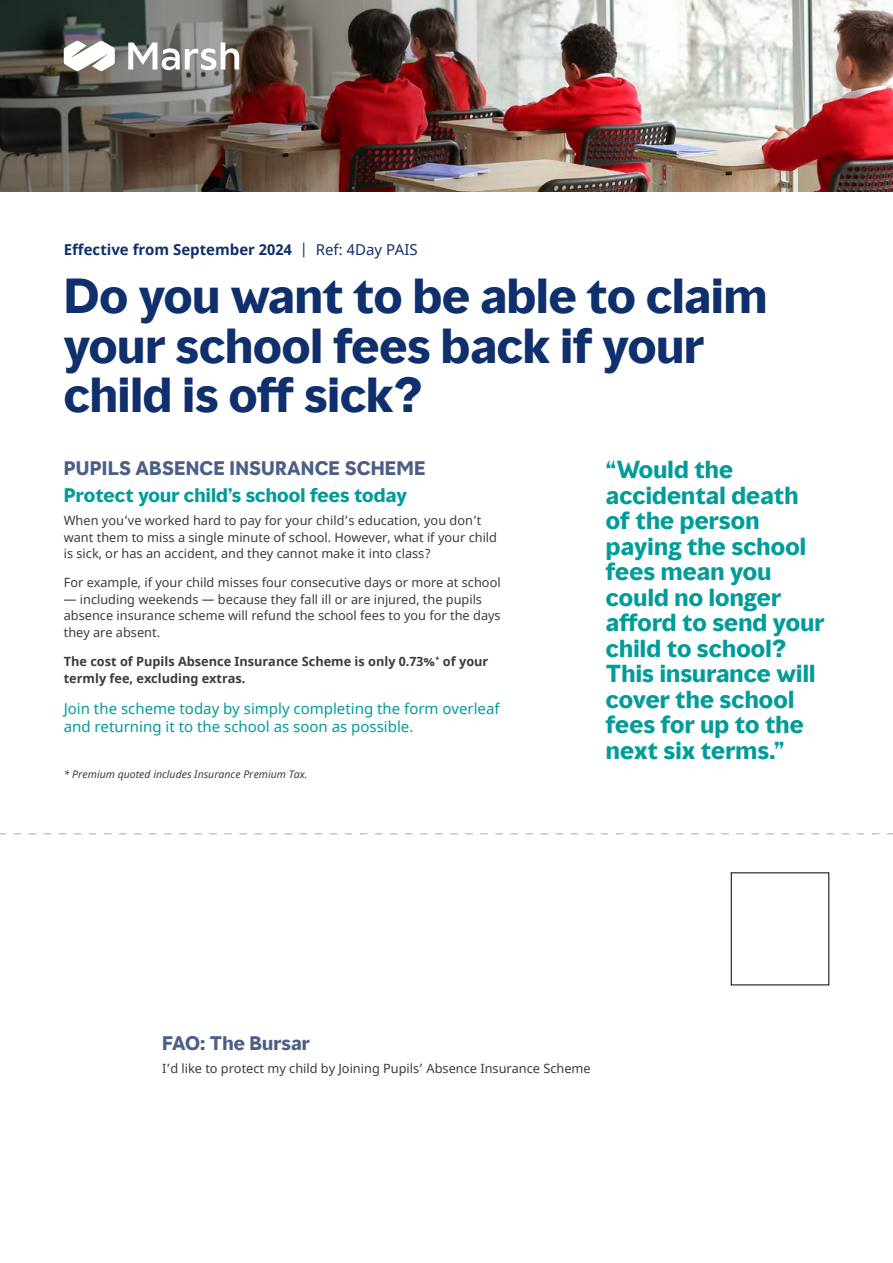
<style>
.page{position:relative;width:893px;height:1263px;background:#fff}
.page>*{position:absolute;margin:0;border:0;box-sizing:border-box;transform-origin:0 0}
.t1{font:700 45px/49.5px "MMC Display";color:#0f306d}
.t2{font:700 22.5px/25.5px "MMC Display";letter-spacing:.01em;color:#009c9a}
.t3{font:700 18px "MMC Display";letter-spacing:.01em;color:#4e5f87}
.t4{font:700 18px "MMC Display";letter-spacing:.01em;color:#009c9a}
.t5{font:15px/18px "Noto Sans";color:#009c9a}
.t6{font:700 15px "Noto Sans";color:#0f306d}
.t7{font:12.75px/16.5px "Noto Sans";color:#3c3c3b}
.t8{font:700 12.75px/16.5px "Noto Sans";color:#3c3c3b}
.t9{font:italic 10.5px "Noto Sans";color:#3c3c3b}
.s1{font-weight:400}
</style>
<div class="page">
<img style="left:829px;top:0;width:64px;height:191px">
<img style="left:0;top:0;width:829px;height:191px">
<svg style="left:128px;top:43px;width:111px;height:27px"></svg>
<svg style="left:64px;top:41px;width:51px;height:30px"></svg>
<p class="t6" style="left:64px;top:244px;width:355px">Effective from September 2024 <span class="s1">| Ref: 4Day PAIS</span></p>
<h1 class="t1" style="left:64px;top:276px;width:705px">Do you want to be able to claim your school fees back if your child is off sick?</h1>
<h3 class="t3" style="left:64px;top:461px;width:363px">PUPILS ABSENCE INSURANCE SCHEME</h3>
<h3 class="t4" style="left:64px;top:488px;width:345px">Protect your child’s school fees today</h3>
<p class="t7" style="left:64px;top:513px;width:435px">When you’ve worked hard to pay for your child’s education, you don’t want them to miss a single minute of school. However, what if your child is sick, or has an accident, and they cannot make it into class?</p>
<p class="t7" style="left:64px;top:575px;width:438px">For example, if your child misses four consecutive days or more at school</p>
<p class="t7" style="left:64px;top:592px;width:438px">— including weekends — because they fall ill or are injured, the pupils absence insurance scheme will refund the school fees to you for the days they are absent.</p>
<p class="t8" style="left:64px;top:655px;width:426px">The cost of Pupils Absence Insurance Scheme is only 0.73%<sup>*</sup> of your termly fee, excluding extras.</p>
<p class="t5" style="left:64px;top:700px;width:437px">Join the scheme today by simply completing the form overleaf and returning it to the school as soon as possible.</p>
<p class="t9" style="left:64px;top:770px;width:245px">* Premium quoted includes Insurance Premium Tax.</p>
<h2 class="t2" style="left:606px;top:459px;width:220px">“Would the accidental death of the person paying the school fees mean you could no longer afford to send your child to school?<br>This insurance will cover the school fees for up to the next six terms.”</h2>
<h3 class="t3" style="left:162px;top:1036px;width:149px">FAO: The Bursar</h3>
<p class="t7" style="left:162px;top:1061px;width:430px">I’d like to protect my child by Joining Pupils’ Absence Insurance Scheme</p>
</div>
